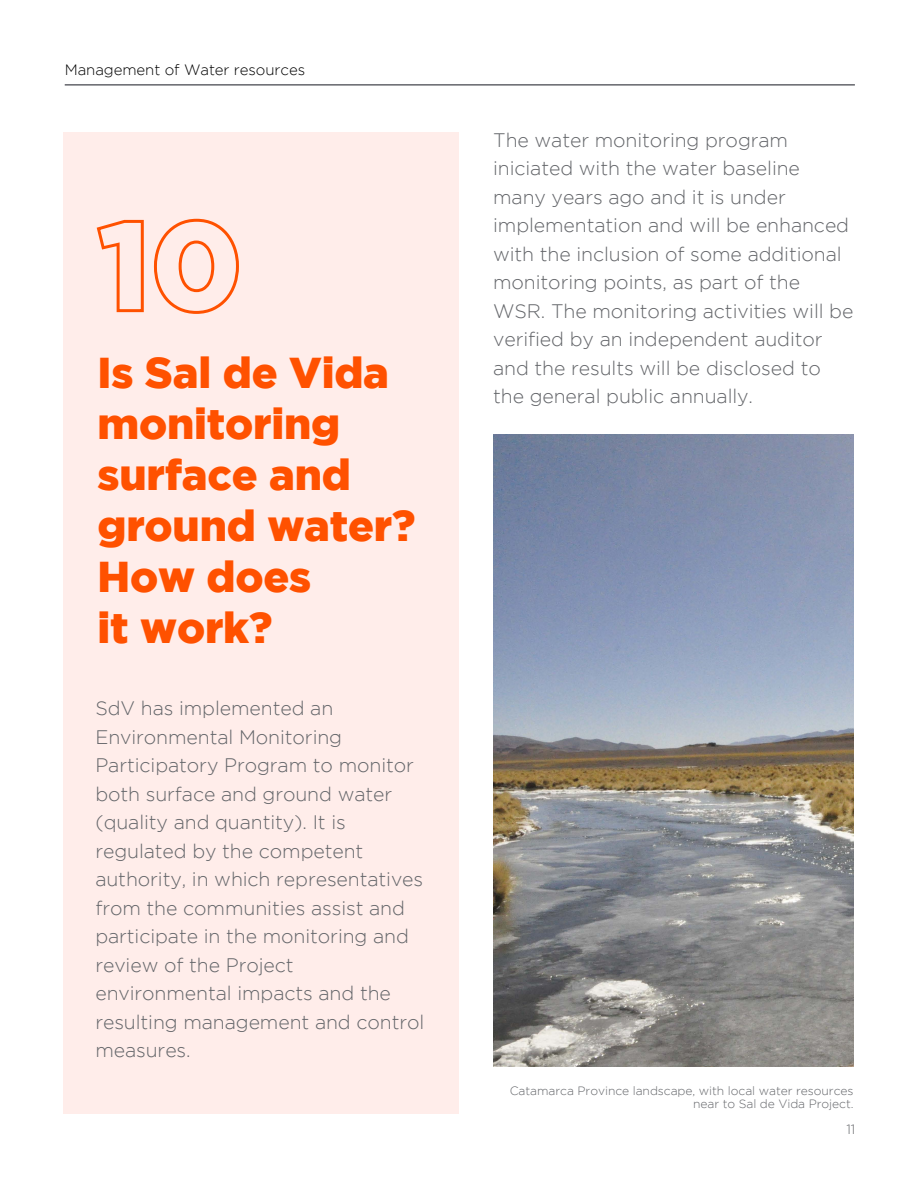
<style>
.page{position:relative;width:918px;height:1188px;background:#fff}
.page>*{position:absolute;margin:0;border:0;box-sizing:border-box;transform-origin:0 0}
.t1{font:900 43.05px/51px "Gotham";letter-spacing:-.005em;color:#ff5100}
.t2{font:300 19.5px/28.5px "Gotham";letter-spacing:-.005em;color:#636569}
.t3{font:300 15px "Gotham";letter-spacing:-.005em;color:#000}
.t4{font:300 13.5px "Gotham";color:#636569}
.t5{font:300 12px/13.5px "Gotham";letter-spacing:-.005em;color:#636569;text-align:right}
</style>
<div class="page">
<div style="left:64px;top:133px;width:395px;height:981px;background:#ffedea"></div>
<svg style="left:96px;top:219px;width:48px;height:94px"></svg>
<svg style="left:153px;top:218px;width:86px;height:96px"></svg>
<hr style="left:65px;top:84px;width:790px;height:2px;background:#63656b">
<img style="left:493px;top:434px;width:361px;height:633px">
<p class="t3" style="left:65px;top:61px;width:242px">Management of Water resources</p>
<h1 class="t1" style="left:97px;top:346px;width:319px">Is Sal de Vida monitoring surface and ground water?<br>How does<br>it work?</h1>
<p class="t2" style="left:95px;top:694px;width:331px">SdV has implemented an<br>Environmental Monitoring<br>Participatory Program to monitor both surface and ground water (quality and quantity). It is regulated by the competent authority, in which representatives from the communities assist and participate in the monitoring and review of the Project environmental impacts and the resulting management and control measures.</p>
<p class="t2" style="left:493px;top:126px;width:362px">The water monitoring program iniciated with the water baseline many years ago and it is under implementation and will be enhanced with the inclusion of some additional monitoring points, as part of the WSR. The monitoring activities will be verified by an independent auditor and the results will be disclosed to the general public annually.</p>
<p class="t5" style="left:510px;top:1083px;width:345px">Catamarca Province landscape, with local water resources near to Sal de Vida Project.</p>
<p class="t4" style="left:846px;top:1122px;width:10px">11</p>
</div>
